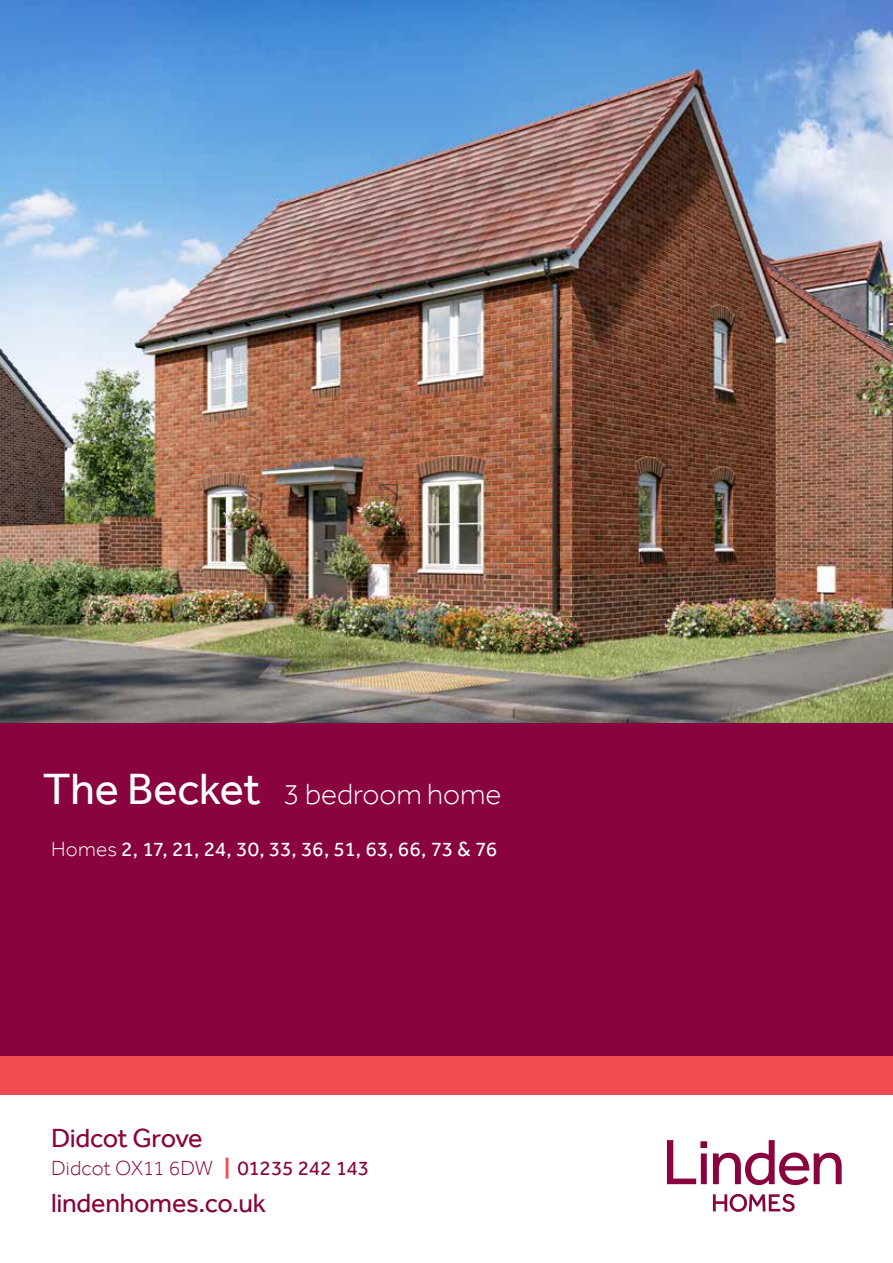
<style>
.page{position:relative;width:893px;height:1263px;background:#fff}
.page>*{position:absolute;margin:0;border:0;box-sizing:border-box;transform-origin:0 0}
.t1{font:300 30px "Effra";color:#fff}
.t2{font:27px "Effra";letter-spacing:-.01em;color:#89043e}
.t3{font:21px "Effra";letter-spacing:-.015em;color:#fff}
.t4{font:300 21px "Effra";letter-spacing:-.005em;color:#89043e}
.s1{font-weight:400;font-size:45px}
.s2{font-weight:300}
.s3{font-weight:700;color:#f04b51}
.s4{font-weight:400}
</style>
<div class="page">
<img style="left:0;top:0;width:893px;height:723px">
<svg style="left:667px;top:1140px;width:40px;height:44px"></svg>
<svg style="left:713px;top:1140px;width:129px;height:45px"></svg>
<svg style="left:713px;top:1194px;width:82px;height:18px"></svg>
<div style="left:0;top:723px;width:893px;height:334px;background:#89043e"></div>
<div style="left:0;top:1057px;width:893px;height:38px;background:#f04b51"></div>
<h1 class="t1" style="left:43px;top:776px;width:460px"><span class="s1">The Becket</span> 3 bedroom home</h1>
<p class="t3" style="left:51px;top:837px;width:448px"><span class="s2">Homes</span> 2, 17, 21, 24, 30, 33, 36, 51, 63, 66, 73 &amp; 76</p>
<p class="t2" style="left:51px;top:1122px;width:153px">Didcot Grove</p>
<p class="t4" style="left:51px;top:1156px;width:320px">Didcot OX11 6DW <span class="s3">|</span> <span class="s4">01235 242 143</span></p>
<p class="t2" style="left:51px;top:1187px;width:217px">lindenhomes.co.uk</p>
</div>
